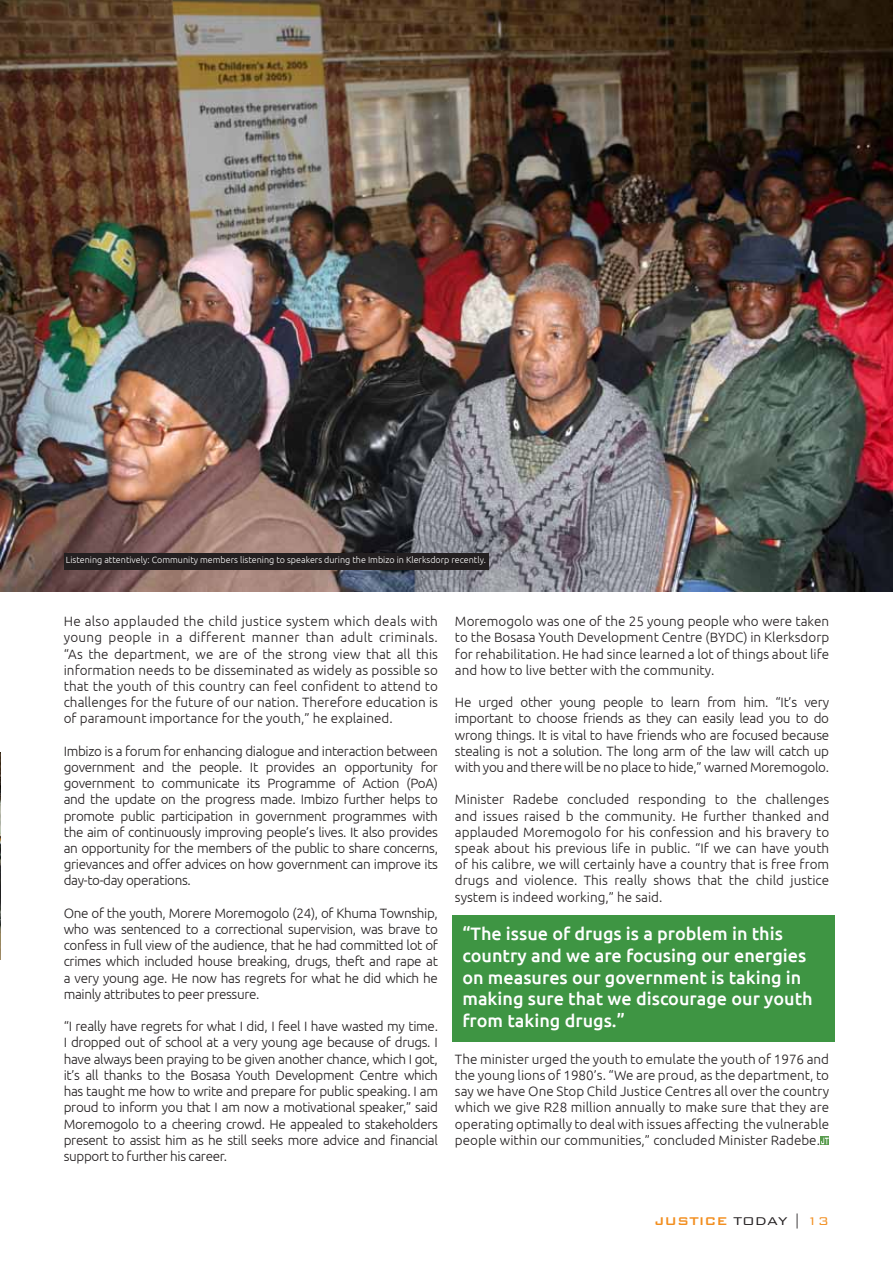
<style>
.page{position:relative;width:893px;height:1263px;background:#fff}
.page>*{position:absolute;margin:0;border:0;box-sizing:border-box;transform-origin:0 0}
.t1{font:500 18px/21.6px "Ubuntu";color:#fff}
.t2{font:500 15px "Bank Gothic";color:#f28e1f}
.t3{font:300 13.5px/16.2px "Ubuntu";letter-spacing:-.01em;color:#231f20;text-align:justify}
.t4{font:300 9px "Ubuntu";color:#fff}
.s1{font-weight:300;color:#231f20}
.s2{font-weight:300}
</style>
<div class="page">
<img style="left:0;top:0;width:893px;height:591px">
<div style="left:64px;top:554px;width:424px;height:16px;background:#231f20"></div>
<img style="left:0;top:752px;width:1px;height:208px">
<div style="left:452px;top:916px;width:382px;height:126px;background:#3e9543"></div>
<svg style="left:821px;top:1137px;width:8px;height:8px"></svg>
<svg style="left:821px;top:1138px;width:8px;height:6px"></svg>
<p class="t4" style="left:66px;top:554px;width:422px">Listening attentively: Community members listening to speakers during the I mbizo in Klerksdorp recently.</p>
<p class="t3" style="left:64px;top:613px;width:376px">He also applauded the child justice system which deals with young people in a different manner than adult criminals. “As the department, we are of the strong view that all this information needs to be disseminated as widely as possible so that the youth of this country can feel confident to attend to challenges for the future of our nation. Therefore education is of paramount importance for the youth,” he explained.</p>
<p class="t3" style="left:64px;top:743px;width:376px">Imbizo is a forum for enhancing dialogue and interaction between government and the people. It provides an opportunity for government to communicate its Programme of Action (PoA) and the update on the progress made. Imbizo further helps to promote public participation in government programmes with the aim of continuously improving people’s lives. It also provides an opportunity for the members of the public to share concerns, grievances and offer advices on how government can improve its day-to-day operations.</p>
<p class="t3" style="left:64px;top:905px;width:376px">One of the youth, Morere Moremogolo (24), of Khuma Township, who was sentenced to a correctional supervision, was brave to confess in full view of the audience, that he had committed lot of crimes which included house breaking, drugs, theft and rape at a very young age. He now has regrets for what he did which he mainly attributes to peer pressure.</p>
<p class="t3" style="left:64px;top:1018px;width:376px">“I really have regrets for what I did, I feel I have wasted my time.<br>I dropped out of school at a very young age because of drugs. I have always been praying to be given another chance, which I got, it’s all thanks to the Bosasa Youth Development Centre which has taught me how to write and prepare for public speaking. I am proud to inform you that I am now a motivational speaker,” said Moremogolo to a cheering crowd. He appealed to stakeholders present to assist him as he still seeks more advice and financial support to further his career.</p>
<p class="t3" style="left:455px;top:613px;width:376px">Moremogolo was one of the 25 young people who were taken to the Bosasa Youth Development Centre (BYDC) in Klerksdorp for rehabilitation. He had since learned a lot of things about life and how to live better with the community.</p>
<p class="t3" style="left:455px;top:694px;width:376px">He urged other young people to learn from him. “It’s very important to choose friends as they can easily lead you to do wrong things. It is vital to have friends who are focused because stealing is not a solution. The long arm of the law will catch up with you and there will be no place to hide,” warned Moremogolo.</p>
<p class="t3" style="left:455px;top:791px;width:376px">Minister Radebe concluded responding to the challenges and issues raised b the community. He further thanked and applauded Moremogolo for his confession and his bravery to speak about his previous life in public. “I f we can have youth of his calibre, we will certainly have a country that is free from drugs and violence. This really shows that the child justice system is indeed working,” he said.</p>
<h1 class="t1" style="left:462px;top:922px;width:352px">“The issue of drugs is a problem in this country and we are focusing our energies on measures our government is taking in making sure that we discourage our youth from taking drugs.”</h1>
<p class="t3" style="left:455px;top:1050px;width:376px">The minister urged the youth to emulate the youth of 1976 and the young lions of 1980’s. “We are proud, as the department, to say we have One Stop Child Justice Centres all over the country which we give R28 million annually to make sure that they are operating optimally to deal with issues affecting the vulnerable people within our communities,” concluded Minister Radebe.</p>
<p class="t2" style="left:654px;top:1210px;width:176px">JUSTICE <span class="s1">TODAY |</span> <span class="s2">13</span></p>
</div>
